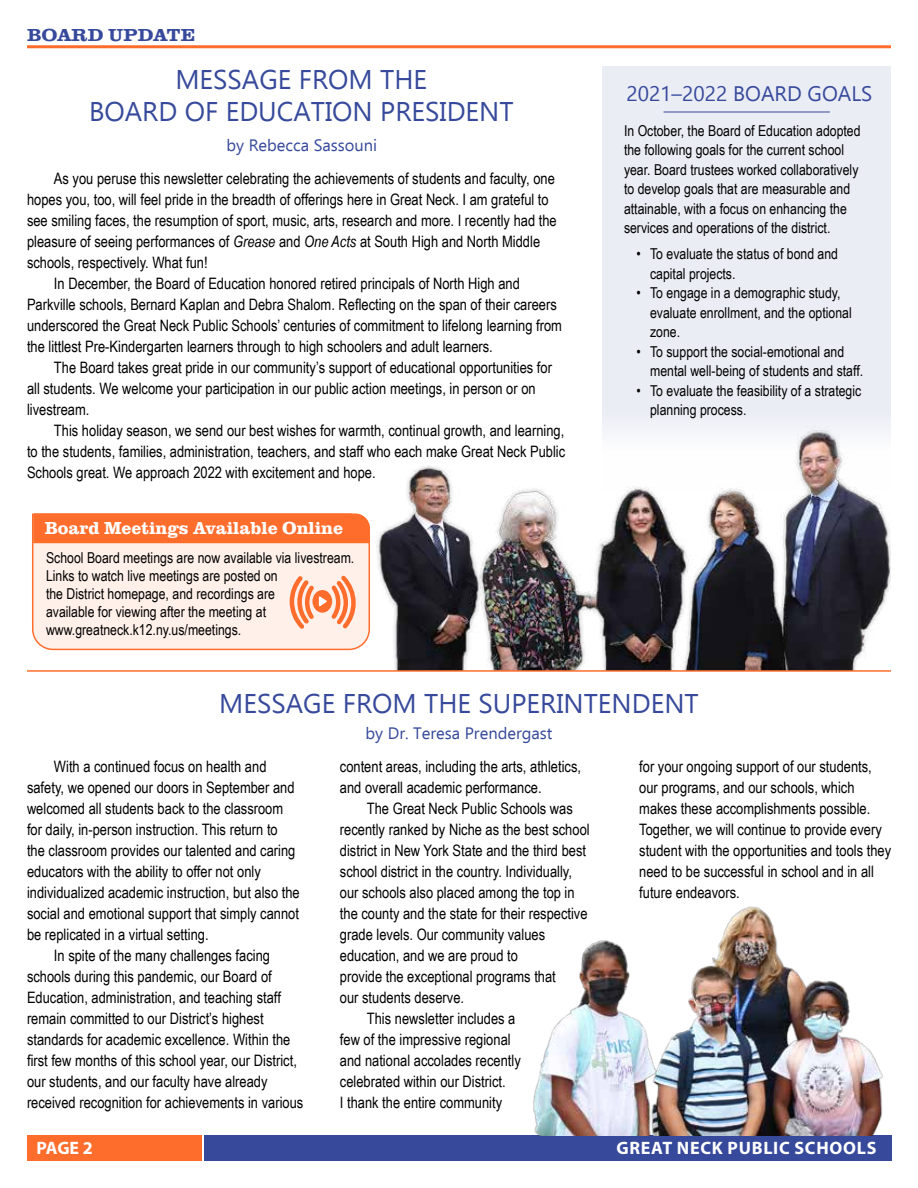
<style>
.page{position:relative;width:918px;height:1188px;background:#fff}
.page>*{position:absolute;margin:0;border:0;box-sizing:border-box;transform-origin:0 0}
.t1{font:27px/32.4px "Ebrima";color:#36499b;text-align:center}
.t2{font:21px "Ebrima";color:#36499b}
.t3{font:700 18px "Clarendon URW";color:#fff}
.t4{font:700 18px "Myriad Pro";letter-spacing:.04em;color:#fff}
.t5{font:700 18px "Clarendon URW Ext Wid";color:#36499b}
.t6{font:16.5px "Ebrima";color:#36499b}
.t7{font:15.75px/21px "Arial Narrow";color:#000}
.t8{font:15px/19.5px "Arial Narrow";color:#000}
.s1{font-style:italic}
</style>
<div class="page">
<div style="left:603px;top:66px;width:288px;height:424px;background:#ebedf5"></div>
<div style="left:27px;top:1135px;width:175px;height:26px;background:#ff6d2d"></div>
<div style="left:204px;top:1135px;width:688px;height:26px;background:#36499b"></div>
<div style="left:32px;top:513px;width:338px;height:138px;background:#fff0ea"></div>
<svg style="left:287px;top:572px;width:71px;height:61px;background:#ffc2a7"></svg>
<svg style="left:33px;top:513px;width:337px;height:31px;background:#ff7234"></svg>
<img style="left:376px;top:419px;width:515px;height:251px">
<hr style="left:27px;top:45px;width:864px;height:3px;background:#ff6d2d">
<img style="left:533px;top:906px;width:350px;height:229px">
<hr style="left:27px;top:670px;width:864px;height:2px;background:#ff6d2d">
<hr style="left:664px;top:112px;width:166px;height:1px;background:#36499b">
<p class="t5" style="left:27px;top:24px;width:170px">BOARD UPDATE</p>
<h1 class="t1" style="left:89px;top:62px;width:426px">MESSAGE FROM THE<br>BOARD OF EDUCATION PRESIDENT</h1>
<p class="t6" style="left:227px;top:133px;width:152px">by Rebecca Sassouni</p>
<p class="t7" style="left:54px;top:167px;width:502px">As you peruse this newsletter celebrating the achievements of students and faculty, one</p>
<p class="t7" style="left:27px;top:188px;width:523px">hopes you, too, will feel pride in the breadth of offerings here in Great Neck. I am grateful to</p>
<p class="t7" style="left:27px;top:209px;width:531px">see smiling faces, the resumption of sport, music, arts, research and more. I recently had the</p>
<p class="t7" style="left:27px;top:230px;width:515px">pleasure of seeing performances of <span class="s1">Grease</span> and <span class="s1">One Acts</span> at South High and North Middle</p>
<p class="t7" style="left:27px;top:251px;width:182px">schools, respectively. What fun!</p>
<p class="t7" style="left:54px;top:272px;width:467px">In December, the Board of Education honored retired principals of North High and</p>
<p class="t7" style="left:27px;top:293px;width:531px">Parkville schools, Bernard Kaplan and Debra Shalom. Reflecting on the span of their careers</p>
<p class="t7" style="left:27px;top:314px;width:537px">underscored the Great Neck Public Schools’ centuries of commitment to lifelong learning from</p>
<p class="t7" style="left:27px;top:335px;width:467px">the littlest Pre-Kindergarten learners through to high schoolers and adult learners.</p>
<p class="t7" style="left:54px;top:356px;width:500px">The Board takes great pride in our community’s support of educational opportunities for</p>
<p class="t7" style="left:27px;top:377px;width:510px">all students. We welcome your participation in our public action meetings, in person or on</p>
<p class="t7" style="left:27px;top:398px;width:64px">livestream.</p>
<p class="t7" style="left:54px;top:419px;width:512px">This holiday season, we send our best wishes for warmth, continual growth, and learning,</p>
<p class="t7" style="left:27px;top:440px;width:540px">to the students, families, administration, teachers, and staff who each make Great Neck Public</p>
<p class="t7" style="left:27px;top:461px;width:350px">Schools great. We approach 2022 with excitement and hope.</p>
<p class="t3" style="left:45px;top:515px;width:300px">Board Meetings Available Online</p>
<p class="t8" style="left:46px;top:548px;width:310px;line-height:18px">School Board meetings are now available via livestream.<br>Links to watch live meetings are posted on<br>the District homepage, and recordings are<br>available for viewing after the meeting at www.greatneck.k12.ny.us/meetings.</p>
<h2 class="t2" style="left:626px;top:78px;width:248px">2021–2022 BOARD GOALS</h2>
<p class="t8" style="left:624px;top:120px;width:238px">In October, the Board of Education adopted the following goals for the current school year. Board trustees worked collaboratively to develop goals that are measurable and attainable, with a focus on enhancing the services and operations of the district.</p>
<p class="t8" style="left:650px;top:244px;width:190px;text-indent:-14px">• To evaluate the status of bond and capital projects.</p>
<p class="t8" style="left:650px;top:283px;width:203px;text-indent:-14px">• To engage in a demographic study, evaluate enrollment, and the optional zone.</p>
<p class="t8" style="left:650px;top:341px;width:215px;text-indent:-14px">• To support the social-emotional and mental well-being of students and staff.</p>
<p class="t8" style="left:650px;top:380px;width:213px;text-indent:-14px">• To evaluate the feasibility of a strategic planning process.</p>
<h1 class="t1" style="left:219px;top:687px;width:481px">MESSAGE FROM THE SUPERINTENDENT</h1>
<p class="t7" style="left:54px;top:755px;width:214px">With a continued focus on health and</p>
<p class="t7" style="left:27px;top:776px;width:269px">safety, we opened our doors in September and</p>
<p class="t7" style="left:27px;top:797px;width:258px">welcomed all students back to the classroom</p>
<p class="t7" style="left:27px;top:818px;width:252px">for daily, in-person instruction. This return to</p>
<p class="t7" style="left:27px;top:839px;width:270px">the classroom provides our talented and caring</p>
<p class="t7" style="left:27px;top:860px;width:235px">educators with the ability to offer not only</p>
<p class="t7" style="left:27px;top:881px;width:274px">individualized academic instruction, but also the</p>
<p class="t7" style="left:27px;top:902px;width:274px">social and emotional support that simply cannot</p>
<p class="t7" style="left:27px;top:923px;width:183px">be replicated in a virtual setting.</p>
<p class="t7" style="left:54px;top:944px;width:218px">In spite of the many challenges facing</p>
<p class="t7" style="left:27px;top:965px;width:246px">schools during this pandemic, our Board of</p>
<p class="t7" style="left:27px;top:986px;width:255px">Education, administration, and teaching staff</p>
<p class="t7" style="left:27px;top:1007px;width:238px">remain committed to our District’s highest</p>
<p class="t7" style="left:27px;top:1028px;width:265px">standards for academic excellence. Within the</p>
<p class="t7" style="left:27px;top:1049px;width:271px">first few months of this school year, our District,</p>
<p class="t7" style="left:27px;top:1070px;width:242px">our students, and our faculty have already</p>
<p class="t7" style="left:27px;top:1091px;width:278px">received recognition for achievements in various</p>
<p class="t6" style="left:366px;top:721px;width:188px">by Dr. Teresa Prendergast</p>
<p class="t7" style="left:340px;top:756px;width:243px">content areas, including the arts, athletics, and overall academic performance.</p>
<p class="t7" style="left:367px;top:798px;width:208px">The Great Neck Public Schools was</p>
<p class="t7" style="left:340px;top:819px;width:251px">recently ranked by Niche as the best school</p>
<p class="t7" style="left:340px;top:840px;width:248px">district in New York State and the third best</p>
<p class="t7" style="left:340px;top:861px;width:234px">school district in the country. Individually,</p>
<p class="t7" style="left:340px;top:882px;width:236px">our schools also placed among the top in</p>
<p class="t7" style="left:340px;top:903px;width:249px">the county and the state for their respective</p>
<p class="t7" style="left:340px;top:924px;width:207px">grade levels. Our community values</p>
<p class="t7" style="left:340px;top:945px;width:180px">education, and we are proud to</p>
<p class="t7" style="left:340px;top:965px;width:217px">provide the exceptional programs that</p>
<p class="t7" style="left:340px;top:986px;width:126px">our students deserve.</p>
<p class="t7" style="left:367px;top:1007px;width:150px">This newsletter includes a</p>
<p class="t7" style="left:340px;top:1028px;width:172px">few of the impressive regional</p>
<p class="t7" style="left:340px;top:1049px;width:182px">and national accolades recently</p>
<p class="t7" style="left:340px;top:1070px;width:167px">celebrated within our District.</p>
<p class="t7" style="left:340px;top:1091px;width:164px">I thank the entire community</p>
<p class="t7" style="left:639px;top:755px;width:254px">for your ongoing support of our students, our programs, and our schools, which makes these accomplishments possible.<br>Together, we will continue to provide every student with the opportunities and tools they need to be successful in school and in all future endeavors.</p>
<p class="t4" style="left:37px;top:1136px;width:58px">PAGE 2</p>
<p class="t4" style="left:617px;top:1136px;width:261px">GREAT NECK PUBLIC SCHOOLS</p>
</div>
